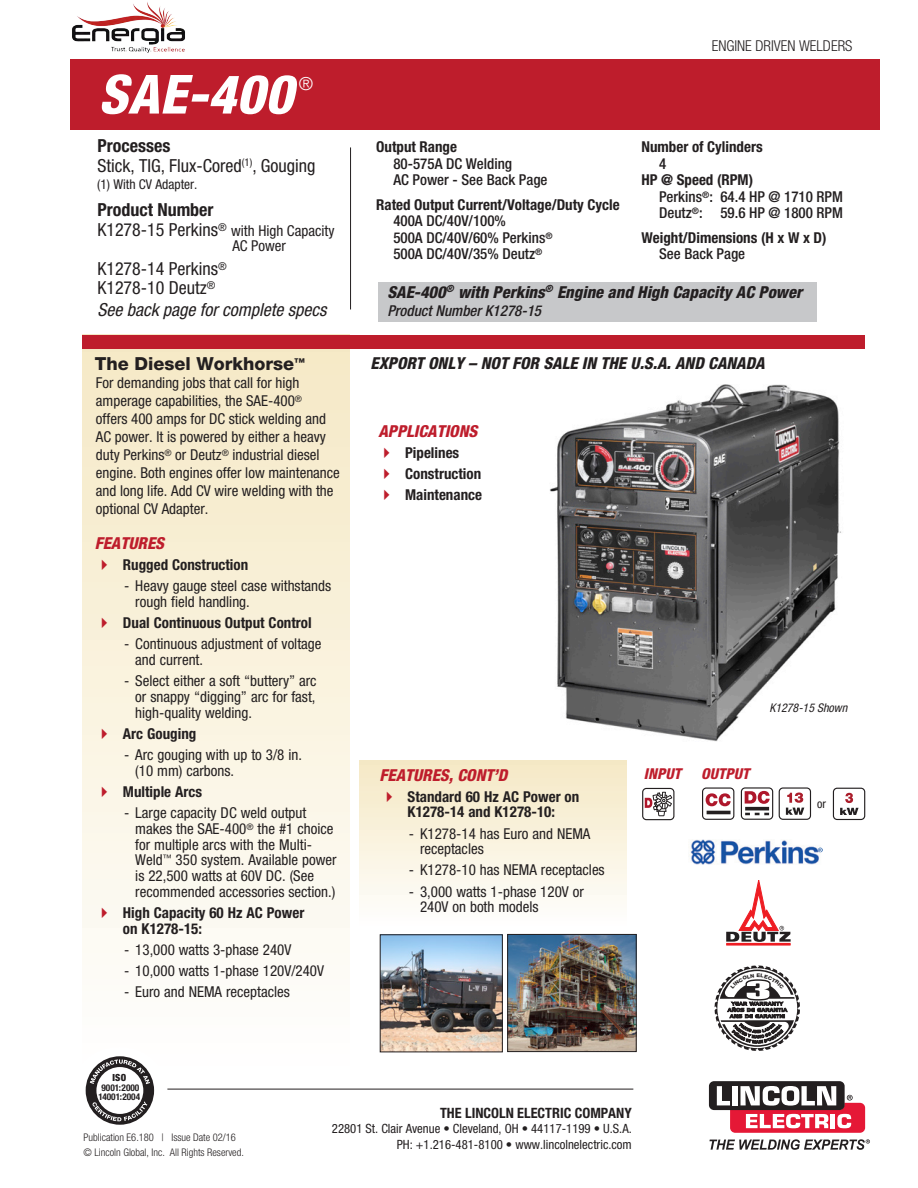
<style>
.page{position:relative;width:918px;height:1188px;background:#fff}
.page>*{position:absolute;margin:0;border:0;box-sizing:border-box;transform-origin:0 0}
.t1{font:italic 800 condensed 54px "Helvetica Neue LT Std";letter-spacing:.01em;color:#fff}
.t2{font:condensed 18px/19.5px "Helvetica Neue LT Std";color:#231f20}
.t3{font:italic condensed 18px "Helvetica Neue LT Std";color:#231f20}
.t4{font:800 18px "Helvetica Neue LT Std";color:#231f20}
.t5{font:700 condensed 18px "Helvetica Neue LT Std";color:#231f20}
.t6{font:300 18px "Helvetica Neue LT Std";color:#fff}
.Red_Sub_Head{font:italic 800 condensed 16.5px "Helvetica Neue LT Std";color:#231f20}
.t7{font:italic 800 condensed 16.5px "Helvetica Neue LT Std";color:#be1d2c}
._1st_Paragraph{font:condensed 15px/15.8px "Helvetica Neue LT Std";color:#231f20}
.Quick_Specs_Input_Ou{font:700 condensed 15px/15.8px "Helvetica Neue LT Std";color:#231f20}
.Quick_Specs_Input_Ou-2{font:500 condensed 15px/16.5px "Helvetica Neue LT Std";color:#231f20}
.t8{font:italic 500 condensed 15px "Helvetica Neue LT Std";color:#231f20}
.t9{font:300 condensed 15px "Helvetica Neue LT Std";color:#231f20}
.Red_Sub_Head-2{font:italic 800 condensed 15px "Helvetica Neue LT Std";color:#be1d2c}
.t10{font:700 condensed 14.25px "Helvetica Neue LT Std";color:#231f20}
.Key_Features_Bullets{font:condensed 13.5px "Helvetica Neue LT Std";color:#231f20}
.t11{font:condensed 12.75px "Helvetica Neue LT Std";color:#231f20}
.t12{font:italic condensed 12px "Helvetica Neue LT Std";color:#231f20}
.t13{font:condensed 12px "Helvetica Neue LT Std";color:#231f20}
.t14{font:300 condensed 10.5px "Helvetica Neue LT Std";color:#231f20}
.t15{font:900 condensed 9.9px "Helvetica Neue";color:#231f20}
.t16{font:700 condensed 9.3px/9.4px "Helvetica Neue";color:#231f20;text-align:center}
.s1{font-weight:700}
.s2{font-size:18px}
.s3{font-weight:500}
</style>
<div class="page">
<div style="left:359px;top:760px;width:267px;height:167px;background:linear-gradient(to bottom,#f5e8c4,#fefefd)"></div>
<div style="left:379px;top:282px;width:438px;height:40px;background:#c7c8ca"></div>
<img style="left:690px;top:840px;width:132px;height:25px">
<svg style="left:818px;top:848px;width:5px;height:4px"></svg>
<hr style="left:726px;top:943px;width:65px;height:3px;background:#ee1d23">
<svg style="left:726px;top:880px;width:65px;height:62px"></svg>
<svg style="left:703px;top:788px;width:31px;height:31px"></svg>
<div style="left:702px;top:787px;width:32px;height:33px;border:1px solid #231f20;border-radius:4px"></div>
<svg style="left:706px;top:793px;width:25px;height:13px"></svg>
<hr style="left:707px;top:811px;width:24px;height:3px;background:#231f20">
<svg style="left:741px;top:788px;width:32px;height:31px"></svg>
<div style="left:741px;top:787px;width:32px;height:33px;border:1px solid #231f20;border-radius:4px"></div>
<svg style="left:745px;top:791px;width:25px;height:13px"></svg>
<hr style="left:745px;top:807px;width:24px;height:3px;background:#231f20">
<svg style="left:745px;top:813px;width:24px;height:2px"></svg>
<div style="left:779px;top:787px;width:32px;height:33px;border:1px solid #231f20;border-radius:4px"></div>
<svg style="left:786px;top:793px;width:18px;height:22px"></svg>
<div style="left:833px;top:788px;width:32px;height:32px;border:1px solid #231f20;border-radius:4px"></div>
<svg style="left:840px;top:793px;width:19px;height:22px"></svg>
<div style="left:642px;top:788px;width:32px;height:32px;border:1px solid #231f20;border-radius:4px"></div>
<svg style="left:645px;top:787px;width:27px;height:30px"></svg>
<img style="left:382px;top:936px;width:119px;height:114px">
<div style="left:380px;top:934px;width:123px;height:118px;border:1px solid #231f20"></div>
<img style="left:509px;top:936px;width:126px;height:114px">
<div style="left:507px;top:934px;width:130px;height:118px;border:1px solid #231f20"></div>
<img style="left:550px;top:384px;width:291px;height:358px">
<div style="left:82px;top:334px;width:267px;height:734px;background:linear-gradient(to bottom,#f5e8c4,#fefefd)"></div>
<svg style="left:709px;top:1139px;width:161px;height:11px"></svg>
<div style="left:709px;top:1081px;width:136px;height:29px;background:#231f20;border-radius:5px"></div>
<svg style="left:717px;top:1086px;width:148px;height:47px"></svg>
<hr style="left:153px;top:1089px;width:480px;height:1px;background:#231f20">
<div style="left:70px;top:59px;width:810px;height:70px;background:#be1d2c"></div>
<div style="left:82px;top:336px;width:783px;height:13px;background:#be1d2c"></div>
<hr style="left:350px;top:147px;width:1px;height:162px;background:#231f20">
<div style="left:72px;top:1047px;width:95px;height:86px;background:#fff;border-radius:50%"></div>
<svg style="left:86px;top:1056px;width:68px;height:69px"></svg>
<img style="left:72px;top:2px;width:113px;height:51px">
<svg style="left:102px;top:560px;width:5px;height:10px"></svg>
<svg style="left:102px;top:618px;width:5px;height:10px"></svg>
<svg style="left:102px;top:728px;width:5px;height:11px"></svg>
<svg style="left:102px;top:786px;width:5px;height:11px"></svg>
<svg style="left:102px;top:908px;width:5px;height:10px"></svg>
<svg style="left:387px;top:791px;width:5px;height:11px"></svg>
<svg style="left:715px;top:966px;width:85px;height:85px"></svg>
<p class="t1" style="left:99px;top:61px;width:196px">SAE-400</p>
<p class="t6" style="left:299px;top:72px;width:16px">®</p>
<p class="t2" style="left:97px;top:136px;width:220px"><span class="s1">Processes<br></span>Stick, TIG, Flux-Cored<sup>(1)</sup>, Gouging</p>
<p class="t5" style="left:97px;top:199px;width:118px">Product Number</p>
<p class="_1st_Paragraph" style="left:232px;top:223px;width:104px;line-height:15px;text-indent:-135px"><span class="s2">K1278-15 Perkins</span><sup>®</sup> with High Capacity<br>AC Power</p>
<p class="t2" style="left:97px;top:259px;width:131px">K1278-14 Perkins<sup>®<br></sup>K1278-10 Deutz<sup>®</sup></p>
<p class="t3" style="left:97px;top:299px;width:231px">See back page for complete specs</p>
<p class="Key_Features_Bullets" style="left:97px;top:176px;width:102px">(1) With CV Adapter.</p>
<p class="t4" style="left:95px;top:353px;width:212px">The Diesel Workhorse<sup>™</sup></p>
<p class="_1st_Paragraph" style="left:96px;top:374px;width:246px;line-height:18px">For demanding jobs that call for high amperage capabilities, the SAE-400<sup>®<br></sup>offers 400 amps for DC stick welding and AC power. It is powered by either a heavy duty Perkins<sup>®</sup> or Deutz<sup>®</sup> industrial diesel engine. Both engines offer low maintenance and long life. Add CV wire welding with the optional CV Adapter.</p>
<p class="t7" style="left:95px;top:533px;width:71px">FEATURES</p>
<p class="Quick_Specs_Input_Ou" style="left:123px;top:557px;width:127px">Rugged Construction</p>
<p class="_1st_Paragraph" style="left:135px;top:578px;width:197px;text-indent:-11px">- Heavy gauge steel case withstands rough field handling.</p>
<p class="Quick_Specs_Input_Ou" style="left:123px;top:615px;width:190px">Dual Continuous Output Control</p>
<p class="_1st_Paragraph" style="left:135px;top:636px;width:188px;text-indent:-11px">- Continuous adjustment of voltage and current.</p>
<p class="_1st_Paragraph" style="left:135px;top:673px;width:183px;text-align:justify;text-indent:-11px">- Select either a soft “buttery” arc or snappy “digging” arc for fast, high-quality welding.</p>
<p class="Quick_Specs_Input_Ou" style="left:123px;top:725px;width:75px">Arc Gouging</p>
<p class="_1st_Paragraph" style="left:135px;top:747px;width:168px;text-indent:-11px">- Arc gouging with up to 3/8 in. (10 mm) carbons.</p>
<p class="Quick_Specs_Input_Ou" style="left:123px;top:784px;width:81px">Multiple Arcs</p>
<p class="_1st_Paragraph" style="left:135px;top:805px;width:203px;text-indent:-11px">- Large capacity DC weld output makes the SAE-400<sup>®</sup> the #1 choice for multiple arcs with the Multi-<br>Weld<sup>™</sup> 350 system. Available power is 22,500 watts at 60V DC. (See recommended accessories section.)</p>
<p class="Quick_Specs_Input_Ou" style="left:123px;top:905px;width:183px">High Capacity 60 Hz AC Power on K1278-15:</p>
<p class="_1st_Paragraph" style="left:124px;top:942px;width:169px">- 13,000 watts 3-phase 240V</p>
<p class="_1st_Paragraph" style="left:124px;top:963px;width:202px">- 10,000 watts 1-phase 120V/240V</p>
<p class="_1st_Paragraph" style="left:124px;top:984px;width:167px">- Euro and NEMA receptacles</p>
<p class="t15" style="left:112px;top:1072px;width:15px">ISO</p>
<p class="t16" style="left:98px;top:1082px;width:43px">9001:2000<br>14001:2004</p>
<p class="t9" style="left:712px;top:37px;width:142px">ENGINE DRIVEN WELDERS</p>
<p class="Quick_Specs_Input_Ou-2" style="left:393px;top:138px;width:156px;text-indent:-17px"><span class="s1">Output Range<br></span>80-575A DC Welding<br>AC Power - See Back Page</p>
<p class="Quick_Specs_Input_Ou-2" style="left:393px;top:196px;width:228px;text-indent:-17px"><span class="s1">Rated Output Current/Voltage/Duty Cycle<br></span>400A DC/40V/100%<br>500A DC/40V/60% Perkins<sup>®<br></sup>500A DC/40V/35% Deutz<sup>®</sup></p>
<p class="Quick_Specs_Input_Ou" style="left:641px;top:139px;width:123px">Number of Cylinders</p>
<p class="Quick_Specs_Input_Ou-2" style="left:659px;top:155px;width:9px">4</p>
<p class="Quick_Specs_Input_Ou" style="left:641px;top:172px;width:113px">HP @ Speed (RPM)</p>
<p class="Quick_Specs_Input_Ou-2" style="left:659px;top:188px;width:185px">Perkins<sup>®</sup>: 64.4 HP @ 1710 RPM</p>
<p class="Quick_Specs_Input_Ou-2" style="left:659px;top:204px;width:185px">Deutz<sup>®</sup>: 59.6 HP @ 1800 RPM</p>
<p class="Quick_Specs_Input_Ou" style="left:659px;top:229px;width:169px;line-height:16.5px;text-indent:-18px">Weight/Dimensions (H x W x D)<br><span class="s3">See Back Page</span></p>
<p class="Red_Sub_Head" style="left:387px;top:281px;width:416px">SAE-400<sup>®</sup> with Perkins<sup>®</sup> Engine and High Capacity AC Power</p>
<p class="t8" style="left:387px;top:301px;width:155px">Product Number K1278-15</p>
<p class="Red_Sub_Head" style="left:370px;top:353px;width:396px">EXPORT ONLY – NOT FOR SALE IN THE U.S.A. AND CANADA</p>
<p class="t7" style="left:378px;top:421px;width:100px">APPLICATIONS</p>
<p class="Quick_Specs_Input_Ou" style="left:405px;top:445px;width:56px">Pipelines</p>
<p class="Quick_Specs_Input_Ou" style="left:405px;top:466px;width:78px">Construction</p>
<p class="Quick_Specs_Input_Ou" style="left:405px;top:487px;width:78px">Maintenance</p>
<p class="t7" style="left:380px;top:764px;width:129px">FEATURES, CONT’D</p>
<p class="Quick_Specs_Input_Ou" style="left:408px;top:788px;width:173px">Standard 60 Hz AC Power on<br>K1278-14 and K1278-10:</p>
<p class="_1st_Paragraph" style="left:420px;top:825px;width:172px;text-indent:-11px">- K1278-14 has Euro and NEMA receptacles</p>
<p class="_1st_Paragraph" style="left:409px;top:862px;width:198px">- K1278-10 has NEMA receptacles</p>
<p class="_1st_Paragraph" style="left:420px;top:883px;width:165px;text-indent:-11px">- 3,000 watts 1-phase 120V or<br>240V on both models</p>
<p class="t12" style="left:769px;top:701px;width:79px">K1278-15 Shown</p>
<p class="Red_Sub_Head-2" style="left:644px;top:764px;width:38px">INPUT</p>
<p class="Red_Sub_Head-2" style="left:701px;top:764px;width:50px">OUTPUT</p>
<p class="t13" style="left:817px;top:797px;width:10px">or</p>
<p class="t14" style="left:84px;top:1131px;width:154px">Publication E6.180 | Issue Date 02/16</p>
<p class="t14" style="left:84px;top:1146px;width:162px">© Lincoln Global, Inc. All Rights Reserved.</p>
<p class="t10" style="left:440px;top:1104px;width:193px">THE LINCOLN ELECTRIC COMPANY</p>
<p class="t11" style="left:332px;top:1121px;width:301px">22801 St. Clair Avenue • Cleveland, OH • 44117-1199 • U.S.A.</p>
<p class="t11" style="left:397px;top:1137px;width:236px">PH: +1.216-481-8100 • www.lincolnelectric.com</p>
</div>
